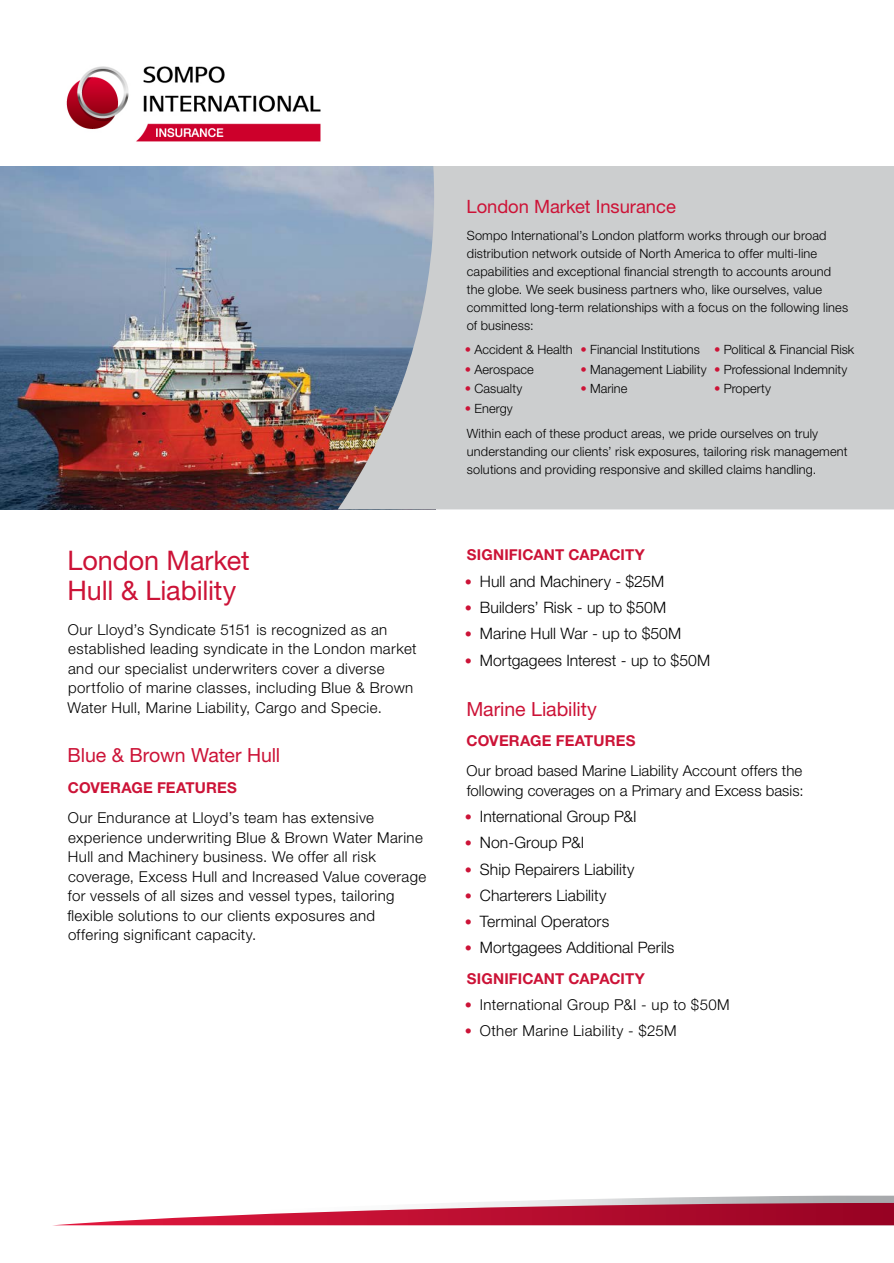
<style>
.page{position:relative;width:894px;height:1263px;background:#fff}
.page>*{position:absolute;margin:0;border:0;box-sizing:border-box;transform-origin:0 0}
.t1{font:27px/30px "Helvetica Neue";letter-spacing:-.005em;color:#cc1337}
.t2{font:19.5px "Helvetica Neue";letter-spacing:-.005em;color:#cc1337}
.t3{font:18.3px "Helvetica Neue";letter-spacing:-.005em;color:#cc1337}
.t4{font:300 15.75px "Helvetica Neue";letter-spacing:.005em;color:#000}
.t5{font:300 15px/19.5px "Helvetica Neue";letter-spacing:.025em;color:#000}
.t6{font:300 15px/19.5px "Helvetica Neue";letter-spacing:.005em;color:#000}
.t7{font:700 15px "Helvetica Neue";letter-spacing:.01em;color:#cc1337}
.t8{font:300 12.75px/18px "Helvetica Neue";letter-spacing:.01em;color:#000}
.s1{color:#cc1337}
.s2{font-size:14.25px;color:#cc1337}
</style>
<div class="page">
<img style="left:0;top:166px;width:337px;height:343px">
<svg style="left:57px;top:1195px;width:836px;height:30px"></svg>
<svg style="left:337px;top:166px;width:556px;height:343px;fill:#cccecf"></svg>
<img style="left:66px;top:66px;width:255px;height:76px">
<h1 class="t1" style="left:68px;top:545px;width:183px">London Market<br>Hull &amp; Liability</h1>
<p class="t5" style="left:68px;top:619px;width:350px">Our Lloyd’s Syndicate 5151 is recognized as an established leading syndicate in the London market and our specialist underwriters cover a diverse portfolio of marine classes, including Blue &amp; Brown Water Hull, Marine Liability, Cargo and Specie.</p>
<h2 class="t2" style="left:68px;top:744px;width:214px">Blue &amp; Brown Water Hull</h2>
<p class="t7" style="left:68px;top:778px;width:170px">COVERAGE FEATURES</p>
<p class="t5" style="left:67px;top:807px;width:360px">Our Endurance at Lloyd’s team has extensive experience underwriting Blue &amp; Brown Water Marine Hull and Machinery business. We offer all risk coverage, Excess Hull and Increased Value coverage for vessels of all sizes and vessel types, tailoring flexible solutions to our clients exposures and offering significant capacity.</p>
<h3 class="t3" style="left:466px;top:196px;width:211px">London Market Insurance</h3>
<p class="t8" style="left:466px;top:226px;width:383px">Sompo International’s London platform works through our broad distribution network outside of North America to offer multi-line capabilities and exceptional financial strength to accounts around the globe. We seek business partners who, like ourselves, value committed long-term relationships with a focus on the following lines of business:</p>
<p class="t8" style="left:464px;top:340px;width:390px"><span class="s1">•</span> Accident &amp; Health <span class="s1">•</span> Financial Institutions <span class="s1">•</span> Political &amp; Financial Risk</p>
<p class="t8" style="left:464px;top:360px;width:70px"><span class="s1">•</span> Aerospace</p>
<p class="t8" style="left:580px;top:360px;width:268px"><span class="s1">•</span> Management Liability <span class="s1">•</span> Professional Indemnity</p>
<p class="t8" style="left:464px;top:379px;width:59px"><span class="s1">•</span> Casualty</p>
<p class="t8" style="left:580px;top:379px;width:49px"><span class="s1">•</span> Marine</p>
<p class="t8" style="left:713px;top:379px;width:59px"><span class="s1">•</span> Property</p>
<p class="t8" style="left:464px;top:395px;width:354px;line-height:24.8px"><span class="s1">•</span> Energy<br>Within each of these product areas, we pride ourselves on truly</p>
<p class="t8" style="left:466px;top:442px;width:382px">understanding our clients’ risk exposures, tailoring risk management solutions and providing responsive and skilled claims handling.</p>
<p class="t7" style="left:466px;top:546px;width:179px">SIGNIFICANT CAPACITY</p>
<p class="t4" style="left:464px;top:571px;width:201px"><span class="s2">•</span> Hull and Machinery - $25M</p>
<p class="t4" style="left:464px;top:597px;width:203px"><span class="s2">•</span> Builders’ Risk - up to $50M</p>
<p class="t4" style="left:464px;top:624px;width:218px"><span class="s2">•</span> Marine Hull War - up to $50M</p>
<p class="t4" style="left:464px;top:651px;width:247px"><span class="s2">•</span> Mortgagees Interest - up to $50M</p>
<h2 class="t2" style="left:466px;top:697px;width:132px">Marine Liability</h2>
<p class="t7" style="left:466px;top:731px;width:170px">COVERAGE FEATURES</p>
<p class="t6" style="left:466px;top:761px;width:338px">Our broad based Marine Liability Account offers the following coverages on a Primary and Excess basis:</p>
<p class="t4" style="left:464px;top:807px;width:173px"><span class="s2">•</span> International Group P&amp;I</p>
<p class="t4" style="left:464px;top:833px;width:121px"><span class="s2">•</span> Non-Group P&amp;I</p>
<p class="t4" style="left:464px;top:859px;width:171px"><span class="s2">•</span> Ship Repairers Liability</p>
<p class="t4" style="left:464px;top:885px;width:143px"><span class="s2">•</span> Charterers Liability</p>
<p class="t4" style="left:464px;top:912px;width:146px"><span class="s2">•</span> Terminal Operators</p>
<p class="t4" style="left:464px;top:938px;width:211px"><span class="s2">•</span> Mortgagees Additional Perils</p>
<p class="t7" style="left:466px;top:969px;width:179px">SIGNIFICANT CAPACITY</p>
<p class="t5" style="left:464px;top:994px;width:266px"><span class="s2">•</span> International Group P&amp;I - up to $50M</p>
<p class="t5" style="left:464px;top:1020px;width:213px"><span class="s2">•</span> Other Marine Liability - $25M</p>
</div>
